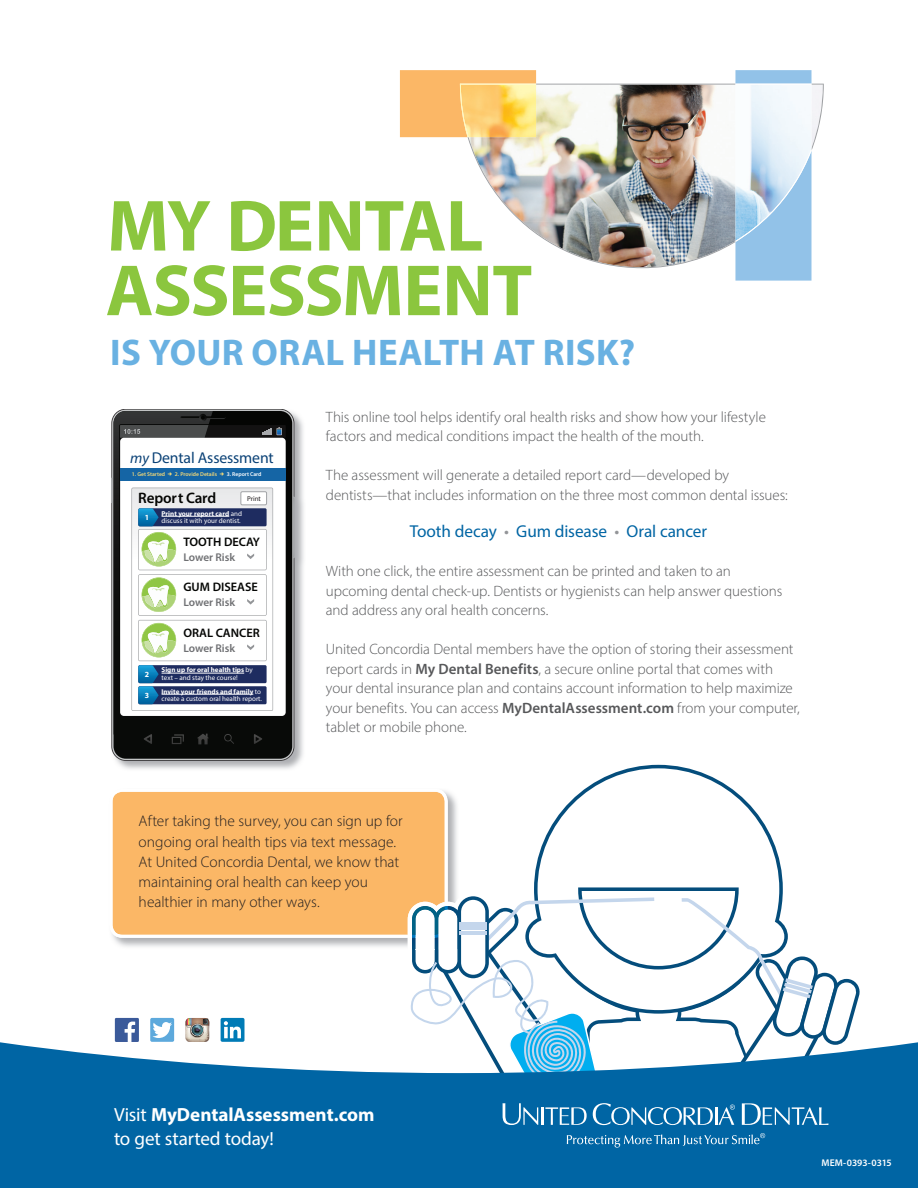
<style>
.page{position:relative;width:918px;height:1188px;background:#fff}
.page>*{position:absolute;margin:0;border:0;box-sizing:border-box;transform-origin:0 0}
.t1{font:700 73.05px "Myriad Pro";letter-spacing:-.015em;color:#8bc63e}
.t2{font:700 37.2px "Myriad Pro";letter-spacing:.01em;color:#69b1e2}
.t3{font:19.05px/24.3px "Myriad Pro";letter-spacing:-.005em;color:#fff}
.t4{font:17.25px "Myriad Pro";letter-spacing:-.005em;color:#0065a4}
.t5{font:15.75px "Myriad Pro";letter-spacing:-.01em;color:#0a4176}
.t6{font:300 15.45px/20.1px "Myriad Pro";color:#231f20}
.t7{font:600 15.15px "Myriad Pro";letter-spacing:-.015em;color:#040503}
.t8{font:300 15px/19.5px "Myriad Pro";letter-spacing:-.005em;color:#57585a}
.t9{font:600 12.3px "Myriad Pro";color:#040503}
.t10{font:600 11.25px "Myriad Pro";color:#6f7073}
.t11{font:600 9.75px "Myriad Pro";color:#fff}
.t12{font:700 7.8px "Myriad Pro";color:#fff}
.t13{font:7.05px/7.8px "Myriad Pro";color:#fff}
.t14{font:7.05px "Myriad Pro";color:#231f20}
.t15{font:600 5.55px "Myriad Pro";color:#f5d977}
.t16{font:600 5.55px "Myriad Pro";color:#fff}
.s1{font-style:italic;font-size:15.15px}
.s2{font-weight:700}
.s3{color:#939598}
.s4{font-weight:600}
</style>
<div class="page">
<svg style="left:534px;top:765px;width:249px;height:122px"></svg>
<img style="left:111px;top:409px;width:193px;height:360px">
<div style="left:114px;top:411px;width:178px;height:348px;background:#080a08"></div>
<svg style="left:293px;top:497px;width:2px;height:61px"></svg>
<svg style="left:0;top:1042px;width:918px;height:146px;background:#1974ac"></svg>
<img style="left:468px;top:84px;width:356px;height:184px">
<svg style="left:400px;top:70px;width:136px;height:67px;background:#fbc46b"></svg>
<svg style="left:735px;top:70px;width:77px;height:211px"></svg>
<img style="left:113px;top:792px;width:344px;height:155px">
<div style="left:112px;top:790px;width:336px;height:148px;background:#fbb766"></div>
<svg style="left:408px;top:887px;width:452px;height:265px"></svg>
<div style="left:150px;top:1018px;width:24px;height:24px;background:#5da9dc;border-radius:2px"></div>
<div style="left:221px;top:1018px;width:23px;height:24px;background:#007bb6;border-radius:2px"></div>
<svg style="left:224px;top:1021px;width:17px;height:17px"></svg>
<svg style="left:152px;top:1022px;width:20px;height:16px"></svg>
<div style="left:115px;top:1018px;width:24px;height:24px;background:#3b5a9a"></div>
<svg style="left:125px;top:1022px;width:10px;height:20px"></svg>
<svg style="left:185px;top:1028px;width:24px;height:14px"></svg>
<img style="left:185px;top:1018px;width:24px;height:10px">
<svg style="left:111px;top:411px;width:175px;height:333px"></svg>
<h1 class="t1" style="left:107px;top:178px;width:378px">MY DENTAL</h1>
<h1 class="t1" style="left:106px;top:243px;width:428px">ASSESSMENT</h1>
<h2 class="t2" style="left:110px;top:328px;width:526px">IS YOUR ORAL HEALTH AT RISK?</h2>
<p class="t5" style="left:130px;top:448px;width:145px"><span class="s1">my</span> Dental Assessment</p>
<p class="t7" style="left:138px;top:488px;width:79px">Report Card</p>
<p class="t9" style="left:183px;top:534px;width:78px">TOOTH DECAY</p>
<p class="t10" style="left:183px;top:550px;width:53px">Lower Risk</p>
<p class="t15" style="left:132px;top:471px;width:35px">1. Get Started</p>
<p class="t15" style="left:175px;top:471px;width:44px">2. Provide Details</p>
<p class="t16" style="left:227px;top:471px;width:36px">3. Report Card</p>
<p class="t13" style="left:162px;top:509px;width:82px"><span class="s2">Print your report card</span> and discuss it with your dentist.</p>
<p class="t14" style="left:247px;top:494px;width:15px">Print</p>
<p class="t12" style="left:145px;top:512px;width:6px">1</p>
<p class="t12" style="left:145px;top:669px;width:6px">2</p>
<p class="t12" style="left:145px;top:690px;width:6px">3</p>
<p class="t9" style="left:183px;top:579px;width:76px">GUM DISEASE</p>
<p class="t10" style="left:183px;top:595px;width:53px">Lower Risk</p>
<p class="t9" style="left:183px;top:625px;width:78px">ORAL CANCER</p>
<p class="t10" style="left:183px;top:641px;width:53px">Lower Risk</p>
<p class="t13" style="left:162px;top:666px;width:93px"><span class="s2">Sign up for oral health tips</span> by text – and stay the course!</p>
<p class="t13" style="left:162px;top:687px;width:102px"><span class="s2">Invite your friends and family</span> to create a custom oral health report.</p>
<p class="t8" style="left:326px;top:407px;width:442px">This online tool helps identify oral health risks and show how your lifestyle factors and medical conditions impact the health of the mouth.</p>
<p class="t8" style="left:326px;top:466px;width:464px">The assessment will generate a detailed report card—developed by dentists—that includes information on the three most common dental issues:</p>
<p class="t4" style="left:410px;top:521px;width:299px">Tooth decay <span class="s3">•</span> Gum disease <span class="s3">•</span> Oral cancer</p>
<p class="t8" style="left:326px;top:562px;width:458px">With one click, the entire assessment can be printed and taken to an upcoming dental check-up. Dentists or hygienists can help answer questions and address any oral health concerns.</p>
<p class="t8" style="left:326px;top:640px;width:476px">United Concordia Dental members have the option of storing their assessment report cards in <span class="s4">My Dental Benefits</span>, a secure online portal that comes with your dental insurance plan and contains account information to help maximize your benefits. You can access <span class="s4">MyDentalAssessment.com</span> from your computer, tablet or mobile phone.</p>
<p class="t6" style="left:139px;top:811px;width:266px">After taking the survey, you can sign up for ongoing oral health tips via text message.<br>At United Concordia Dental, we know that maintaining oral health can keep you healthier in many other ways.</p>
<p class="t3" style="left:114px;top:1102px;width:262px">Visit <span class="s2">MyDentalAssessment.com </span>to get started today!</p>
<p class="t11" style="left:821px;top:1157px;width:72px">MEM-0393-0315</p>
</div>
